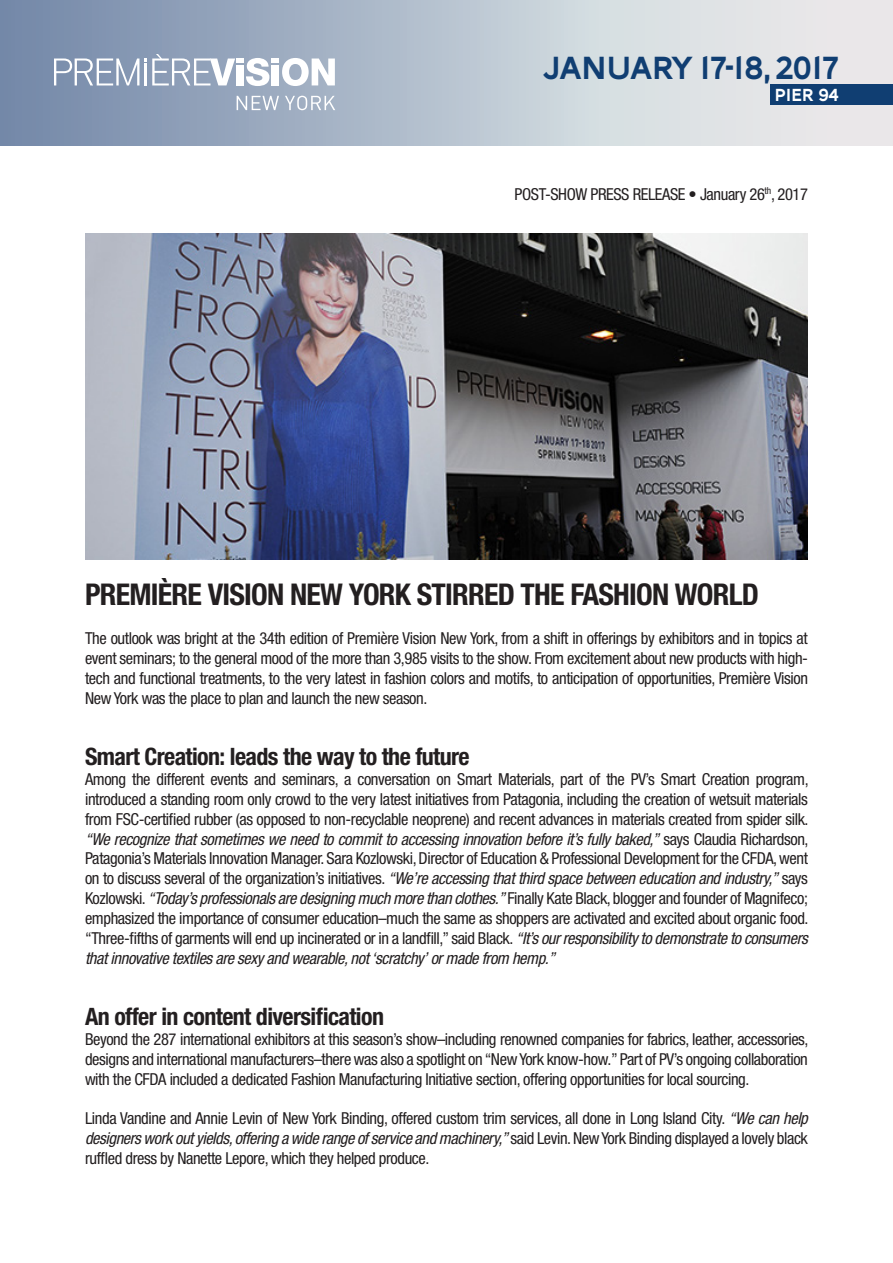
<style>
.page{position:relative;width:893px;height:1263px;background:#fff}
.page>*{position:absolute;margin:0;border:0;box-sizing:border-box;transform-origin:0 0}
.t1{font:33px "AW Conqueror Carved One";letter-spacing:-.02em;color:#103e72}
.t2{font:700 condensed 30px "Helvetica Neue LT Std";letter-spacing:-.025em;color:#231f20}
.t3{font:700 condensed 24px "Helvetica Neue LT Std";letter-spacing:-.025em;color:#231f20}
.t4{font:18px "AW Conqueror Carved One";letter-spacing:-.02em;color:#fff}
.t5{font:condensed 16.5px/19.8px "Helvetica Neue LT Std";letter-spacing:-.025em;color:#231f20;text-align:justify}
.t6{font:condensed 9.6px "Helvetica Neue LT Std";color:#231f20}
.s1{font-size:16.5px}
.s2{font-style:italic}
</style>
<div class="page">
<div style="left:0;top:0;width:893px;height:146px;background:linear-gradient(to right,#758baa,#f8f7f3)"></div>
<div style="left:770px;top:84px;width:123px;height:21px;background:#103e72"></div>
<svg style="left:145px;top:54px;width:190px;height:32px"></svg>
<svg style="left:54px;top:59px;width:85px;height:26px"></svg>
<svg style="left:237px;top:96px;width:42px;height:14px"></svg>
<svg style="left:285px;top:96px;width:50px;height:14px"></svg>
<img style="left:85px;top:233px;width:723px;height:327px">
<p class="t1" style="left:543px;top:53px;width:297px">JANUARY 17-18,2017</p>
<p class="t4" style="left:775px;top:87px;width:66px">PIER 94</p>
<p class="t6" style="left:764px;top:185px;width:12px"><span class="s1">,</span>t h</p>
<p class="t5" style="left:515px;top:184px;width:252px">POST-SHOW PRESS RELEASE • January 26</p>
<p class="t5" style="left:777px;top:184px;width:32px">2017</p>
<p class="t2" style="left:85px;top:576px;width:676px">PREMIÈRE VISION NEW YORK STIRRED THE FASHION WORLD</p>
<p class="t5" style="left:85px;top:628px;width:724px">The outlook was bright at the 34th edition of Première Vision New York, from a shift in offerings by exhibitors and in topics at</p>
<p class="t5" style="left:85px;top:668px;width:724px">tech and functional treatments to, the very latest in fashion colors and motifs to, anticipation of opportunities, Première Vision</p>
<p class="t5" style="left:85px;top:648px;width:724px">event seminars; to the general mood of the more than 3,985 visits to the show. From excitement about new products with high-</p>
<p class="t5" style="left:85px;top:688px;width:344px">New York was the place to plan and launch the new season.</p>
<p class="t3" style="left:85px;top:742px;width:386px">Smart Creation: leads the way to the future</p>
<p class="t5" style="left:85px;top:769px;width:725px">Among the different events and seminars a, conversation on Smart Materials, part of the PV s’ Smart Creation program, introduced a standing room only crowd to the very latest initiatives from Patagonia, including the creation of wetsuit materials from FSC-certified rubber (as opposed to non-recyclable neoprene) and recent advances in materials created from spider silk. <span class="s2">“We recognize that sometimes we need to commit to accessing innovation before s’i t fully baked ” ,</span> says Claudia Richardson, Patagonia s’ Materials Innovation Manager.Sara Kozlowski,Director of Education &amp; Professional Development for the CFDA,went on to discuss several of the organization s’ initiatives <span class="s2">“</span>. <span class="s2">We r e’ accessing that third space between education and industry” ,</span> says Kozlowski <span class="s2">“</span>. <span class="s2">Today s’ professionals are designing much more than clothes ” .</span> Finally Kate Black,blogger and founder of Magnifeco; emphasized the importance of consumer education–much the same as shoppers are activated and excited about organic food. “Three-fifths of garments will end up incinerated or in a landfill ” , said Black <span class="s2">“</span>. <span class="s2">s’I t our responsibility to demonstrate to consumers that innovative textiles are sexy and wearable, not ‘scratchy’ or made from hemp “.</span></p>
<p class="t3" style="left:85px;top:1002px;width:300px">An offer in content diversification</p>
<p class="t5" style="left:85px;top:1029px;width:725px">Beyond the 287 international exhibitors at this season s’ show–including renowned companies for fabrics, leather, accessories, designs and international manufacturers–there was also a spotlight on“NewYork know-how ” . Part of PV s’ ongoing collaboration with the CFDA included a dedicated Fashion Manufacturing Initiative section, offering opportunities for local sourcing.</p>
<p class="t5" style="left:85px;top:1108px;width:724px">Linda Vandine and Annie Levin of New York Binding, offered custom trim services, all done in Long Island City <span class="s2">“</span>. <span class="s2">We can help designers work out yields,offering a wide range of service and machinery” ,</span> said Levin.NewYork Binding displayed a lovely black ruffled dress by Nanette Lepore, which they helped produce.</p>
</div>
